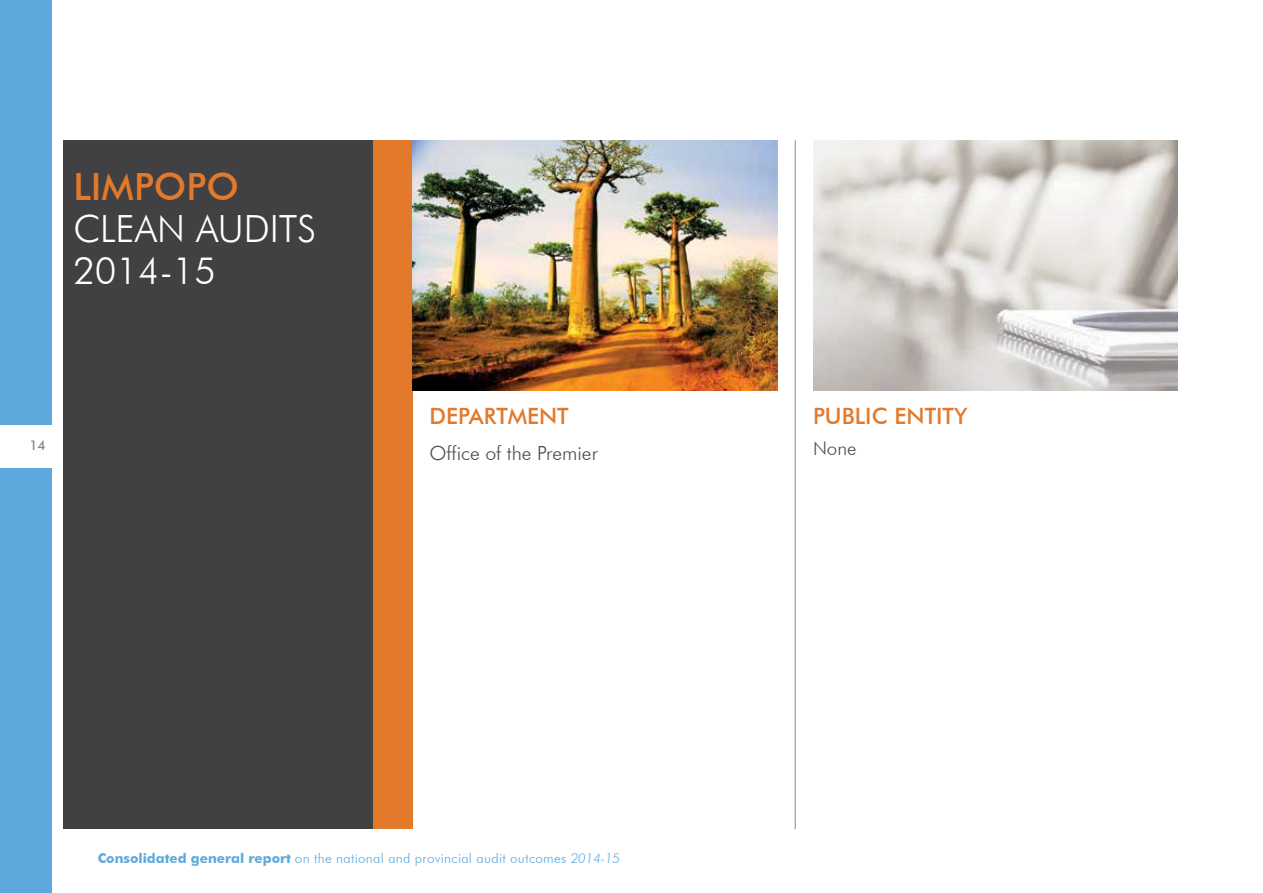
<style>
.page{position:relative;width:1263px;height:893px;background:#fff}
.page>*{position:absolute;margin:0;border:0;box-sizing:border-box;transform-origin:0 0}
.t1{font:300 37.5px/42px "Futura BT";color:#fff}
.t2{font:500 37.5px "Futura BT";color:#e2792b}
.t3{font:500 22.5px "Futura BT";color:#e2792b}
.t4{font:300 19.5px "Futura BT";color:#4d4d4f}
.t5{font:300 18.75px "Futura BT";color:#4d4d4f}
.t6{font:300 13.5px "Futura BT";letter-spacing:.02em;color:#5da9dd}
.t7{font:500 13.5px "Futura BT";color:#97857b}
.s1{font-weight:700}
.s2{font-style:italic}
</style>
<div class="page">
<div style="left:0;top:0;width:51px;height:893px;background:#5da9dd"></div>
<div style="left:0;top:425px;width:52px;height:43px;background:#fff"></div>
<div style="left:64px;top:140px;width:309px;height:689px;background:#414042"></div>
<div style="left:373px;top:140px;width:39px;height:689px;background:#e2792b"></div>
<img style="left:412px;top:140px;width:365px;height:250px">
<img style="left:813px;top:140px;width:365px;height:250px">
<hr style="left:795px;top:140px;width:1px;height:689px;background:#939598">
<h1 class="t2" style="left:73px;top:164px;width:167px">LIMPOPO</h1>
<h1 class="t1" style="left:73px;top:207px;width:244px">CLEAN AUDITS<br>2014-15</h1>
<p class="t7" style="left:29px;top:436px;width:18px">14</p>
<h2 class="t3" style="left:429px;top:403px;width:141px">DEPARTMENT</h2>
<h3 class="t4" style="left:429px;top:441px;width:170px">Office of the Premier</h3>
<p class="t6" style="left:98px;top:850px;width:524px"><span class="s1">Consolidated general report</span> on the national and provincial audit outcomes <span class="s2">2014-15</span></p>
<h2 class="t3" style="left:813px;top:403px;width:156px">PUBLIC ENTITY</h2>
<h3 class="t5" style="left:813px;top:437px;width:45px">None</h3>
</div>
